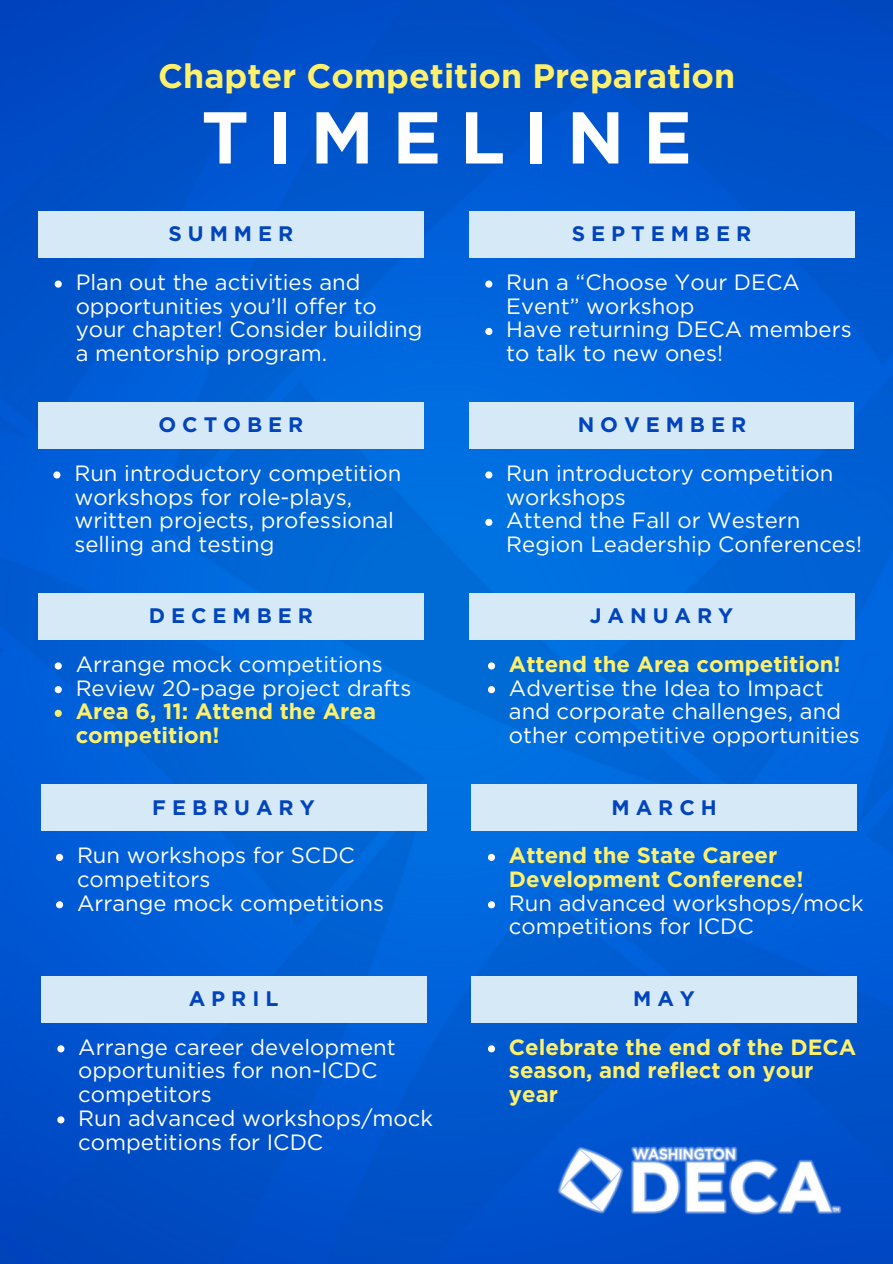
<style>
.page{position:relative;width:893px;height:1264px;background:#fff}
.page>*{position:absolute;margin:0;border:0;box-sizing:border-box;transform-origin:0 0}
.t1{font:700 73.2px "Gotham";letter-spacing:.25em;color:#fff}
.t2{font:700 33.9px "Gotham";color:#fff06b}
.t3{font:22.05px/23.7px "Gotham";color:#fff}
.t4{font:700 22.05px/23.7px "Gotham";color:#fff06b}
.t5{font:700 21px "Gotham";letter-spacing:.285em;color:#0144bd}
</style>
<div class="page">
<img style="left:0;top:0;width:892px;height:1263px">
<div style="left:38px;top:211px;width:385px;height:47px;background:#d5e9f6"></div>
<div style="left:468px;top:211px;width:386px;height:47px;background:#d5e9f6"></div>
<div style="left:38px;top:402px;width:385px;height:47px;background:#d5e9f6"></div>
<div style="left:469px;top:402px;width:385px;height:47px;background:#d5e9f6"></div>
<div style="left:38px;top:593px;width:385px;height:47px;background:#d5e9f6"></div>
<div style="left:468px;top:593px;width:386px;height:47px;background:#d5e9f6"></div>
<div style="left:41px;top:784px;width:385px;height:47px;background:#d5e9f6"></div>
<div style="left:471px;top:784px;width:385px;height:47px;background:#d5e9f6"></div>
<div style="left:41px;top:975px;width:385px;height:47px;background:#d5e9f6"></div>
<div style="left:471px;top:975px;width:385px;height:47px;background:#d5e9f6"></div>
<img style="left:542px;top:1144px;width:306px;height:71px">
<svg style="left:55px;top:280px;width:7px;height:8px"></svg>
<svg style="left:485px;top:280px;width:7px;height:8px"></svg>
<svg style="left:485px;top:328px;width:7px;height:7px"></svg>
<svg style="left:53px;top:471px;width:7px;height:7px"></svg>
<svg style="left:485px;top:471px;width:7px;height:7px"></svg>
<svg style="left:485px;top:519px;width:7px;height:7px"></svg>
<svg style="left:55px;top:662px;width:7px;height:7px"></svg>
<svg style="left:55px;top:686px;width:7px;height:7px"></svg>
<svg style="left:55px;top:709px;width:7px;height:8px"></svg>
<svg style="left:488px;top:662px;width:7px;height:7px"></svg>
<svg style="left:488px;top:686px;width:7px;height:7px"></svg>
<svg style="left:56px;top:853px;width:7px;height:8px"></svg>
<svg style="left:56px;top:901px;width:7px;height:7px"></svg>
<svg style="left:488px;top:853px;width:7px;height:8px"></svg>
<svg style="left:488px;top:901px;width:7px;height:7px"></svg>
<svg style="left:57px;top:1045px;width:7px;height:7px"></svg>
<svg style="left:57px;top:1116px;width:7px;height:7px"></svg>
<svg style="left:488px;top:1045px;width:7px;height:7px"></svg>
<p class="t2" style="left:158px;top:55px;width:578px">Chapter Competition Preparation</p>
<p class="t1" style="left:201px;top:93px;width:492px">TIMELINE</p>
<p class="t5" style="left:168px;top:221px;width:126px">SUMMER</p>
<h2 class="t5" style="left:571px;top:221px;width:181px">SEPTEMBER</h2>
<h3 class="t3" style="left:76px;top:270px;width:348px">Plan out the activities and opportunities you’ll offer to your chapter! Consider building a mentorship program.</h3>
<p class="t3" style="left:506px;top:270px;width:295px">Run a “Choose Your DECA<br>Event” workshop</p>
<p class="t3" style="left:506px;top:317px;width:347px">Have returning DECA members to talk to new ones!</p>
<h1 class="t5" style="left:158px;top:412px;width:146px">OCTOBER</h1>
<h3 class="t5" style="left:577px;top:412px;width:170px">NOVEMBER</h3>
<p class="t3" style="left:74px;top:461px;width:328px">Run introductory competition workshops for role-plays, written projects, professional selling and testing</p>
<h3 class="t3" style="left:506px;top:461px;width:328px">Run introductory competition workshops</h3>
<p class="t3" style="left:506px;top:508px;width:357px">Attend the Fall or Western<br>Region Leadership Conferences!</p>
<p class="t5" style="left:149px;top:603px;width:166px">DECEMBER</p>
<h3 class="t5" style="left:589px;top:603px;width:145px">JANUARY</h3>
<p class="t3" style="left:76px;top:652px;width:308px">Arrange mock competitions</p>
<h3 class="t3" style="left:76px;top:675px;width:337px">Review 20-page project drafts</h3>
<p class="t4" style="left:76px;top:699px;width:302px">Area 6, 11: Attend the Area competition!</p>
<p class="t4" style="left:509px;top:652px;width:333px">Attend the Area competition!</p>
<h3 class="t3" style="left:509px;top:675px;width:352px">Advertise the Idea to Impact and corporate challenges, and other competitive opportunities</h3>
<p class="t5" style="left:152px;top:794px;width:164px">FEBRUARY</p>
<p class="t5" style="left:611px;top:794px;width:107px">MARCH</p>
<p class="t3" style="left:77px;top:843px;width:279px">Run workshops for SCDC competitors</p>
<p class="t3" style="left:77px;top:890px;width:308px">Arrange mock competitions</p>
<h3 class="t4" style="left:509px;top:843px;width:296px">Attend the State Career<br>Development Conference!</h3>
<p class="t3" style="left:509px;top:890px;width:356px">Run advanced workshops/mock competitions for ICDC</p>
<h3 class="t5" style="left:189px;top:986px;width:91px">APRIL</h3>
<p class="t5" style="left:633px;top:986px;width:63px">MAY</p>
<p class="t3" style="left:78px;top:1034px;width:319px">Arrange career development opportunities for non-ICDC competitors</p>
<h3 class="t3" style="left:78px;top:1105px;width:356px">Run advanced workshops/mock competitions for ICDC</h3>
<p class="t4" style="left:509px;top:1034px;width:349px">Celebrate the end of the DECA season, and reflect on your year</p>
</div>
